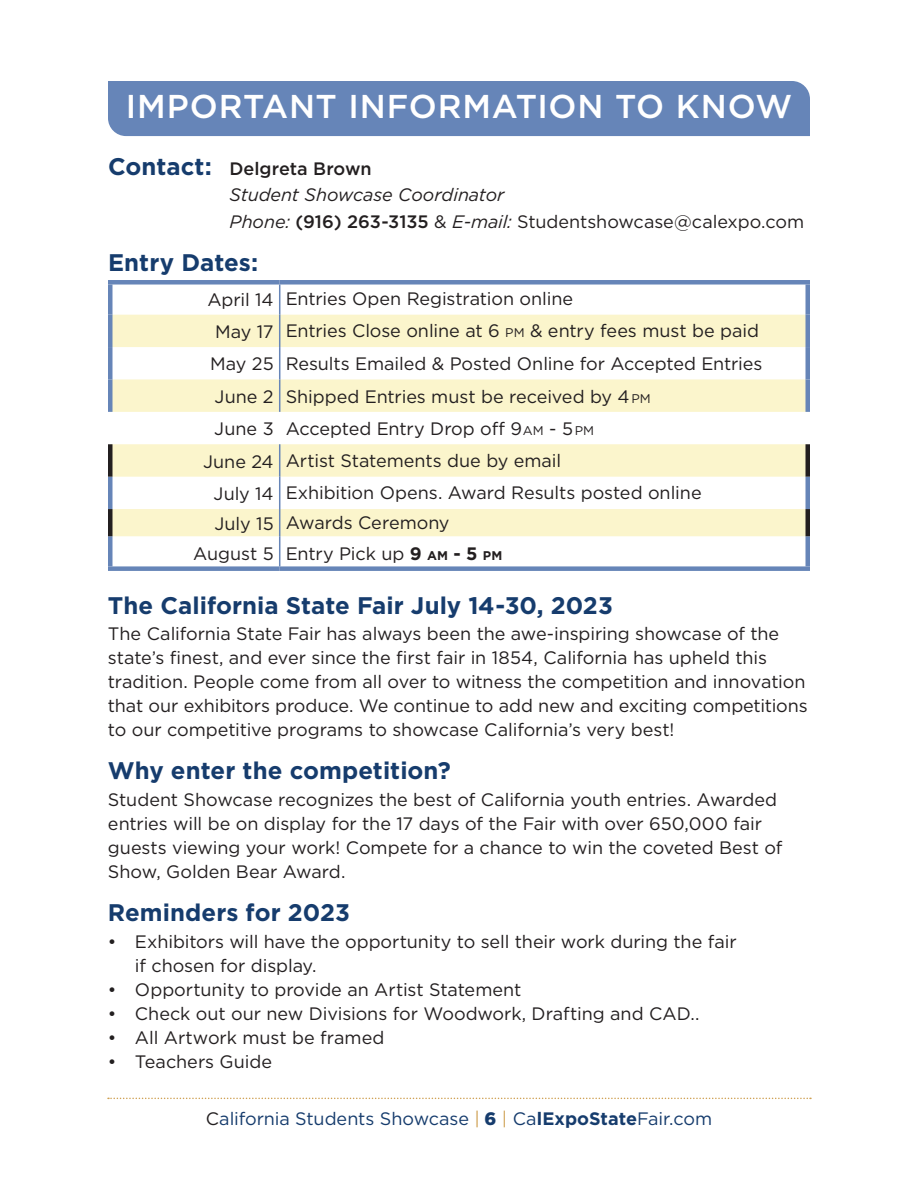
<style>
.page{position:relative;width:918px;height:1188px;background:#fff}
.page>*{position:absolute;margin:0;border:0;box-sizing:border-box;transform-origin:0 0}
.t1{font:500 33px "Gotham";letter-spacing:.025em;color:#fff}
.subheader{font:700 24px "Gotham";color:#163c6d}
.Body_Text{font:18px/24px "Gotham";letter-spacing:-.005em;color:#231f20}
.t2{font:18px "Gotham";letter-spacing:-.005em;color:#163c6d}
.subheader-2{font:italic 18px "Gotham";letter-spacing:-.005em;color:#231f20}
.subheader-3{font:500 18px "Gotham";letter-spacing:-.005em;color:#231f20}
.s1{font-weight:700;font-size:24px;color:#163c6d}
.s2{font-style:italic}
.s3{font-weight:500}
.s4{font-size:12.6px}
.s5{font-style:inherit}
.s6{font-weight:700}
.s7{font-weight:700;font-size:12.6px}
.s8{color:#231f20}
.s9{color:#cfa052}
.s10{font-weight:900}
</style>
<div class="page">
<svg style="left:108px;top:1098px;width:703px;height:1px"></svg>
<svg style="left:112px;top:315px;width:694px;height:97px;fill:#fbf5cc"></svg>
<div style="left:112px;top:444px;width:694px;height:33px;background:#fbf5cc"></div>
<hr style="left:279px;top:285px;width:1px;height:30px;background:#6685b8">
<hr style="left:279px;top:315px;width:1px;height:32px;background:#6685b8">
<hr style="left:279px;top:347px;width:1px;height:32px;background:#6685b8">
<hr style="left:279px;top:379px;width:1px;height:33px;background:#6685b8">
<hr style="left:279px;top:444px;width:1px;height:33px;background:#6685b8">
<hr style="left:279px;top:477px;width:1px;height:32px;background:#6685b8">
<div style="left:112px;top:509px;width:694px;height:27px;background:#fbf5cc"></div>
<hr style="left:279px;top:536px;width:1px;height:30px;background:#6685b8">
<div style="left:108px;top:280px;width:172px;height:5px;background:#6685b8"></div>
<hr style="left:108px;top:285px;width:4px;height:30px;background:#6685b8">
<div style="left:280px;top:280px;width:530px;height:5px;background:#6685b8"></div>
<hr style="left:806px;top:285px;width:4px;height:30px;background:#6685b8">
<hr style="left:108px;top:315px;width:4px;height:32px;background:#6685b8">
<hr style="left:806px;top:315px;width:4px;height:32px;background:#6685b8">
<hr style="left:108px;top:347px;width:4px;height:32px;background:#6685b8">
<hr style="left:806px;top:347px;width:4px;height:32px;background:#6685b8">
<hr style="left:108px;top:379px;width:4px;height:33px;background:#6685b8">
<hr style="left:806px;top:379px;width:4px;height:33px;background:#6685b8">
<hr style="left:108px;top:477px;width:4px;height:32px;background:#6685b8">
<hr style="left:806px;top:477px;width:4px;height:32px;background:#6685b8">
<hr style="left:108px;top:536px;width:4px;height:30px;background:#6685b8">
<hr style="left:806px;top:536px;width:4px;height:30px;background:#6685b8">
<div style="left:108px;top:566px;width:172px;height:5px;background:#6685b8"></div>
<div style="left:280px;top:566px;width:530px;height:5px;background:#6685b8"></div>
<hr style="left:108px;top:444px;width:4px;height:33px;background:#231f20">
<hr style="left:806px;top:444px;width:4px;height:33px;background:#231f20">
<hr style="left:108px;top:509px;width:4px;height:27px;background:#231f20">
<hr style="left:806px;top:509px;width:4px;height:27px;background:#231f20">
<div style="left:108px;top:81px;width:702px;height:55px;background:#6685b8"></div>
<p class="t1" style="left:126px;top:85px;width:668px">IMPORTANT INFORMATION TO KNOW</p>
<p class="subheader-3" style="left:108px;top:157px;width:265px"><span class="s1">Contact:</span> Delgreta Brown</p>
<p class="subheader-2" style="left:230px;top:184px;width:276px">Student Showcase Coordinator</p>
<p class="Body_Text" style="left:230px;top:209px;width:576px"><span class="s2">Phone:</span> <span class="s3">(916) 263-3135</span> &amp; <span class="s2">E-mail:</span> Studentshowcase@calexpo.com</p>
<p class="subheader" style="left:108px;top:247px;width:152px">Entry Dates:</p>
<p class="Body_Text" style="left:207px;top:287px;width:68px">April 14</p>
<p class="Body_Text" style="left:286px;top:286px;width:289px">Entries Open Registration online</p>
<p class="Body_Text" style="left:215px;top:319px;width:60px">May 17</p>
<p class="Body_Text" style="left:286px;top:319px;width:475px">Entries Close online at 6 <span class="s4">PM</span> <span class="s5">&amp;</span> entry fees must be paid</p>
<p class="Body_Text" style="left:210px;top:352px;width:65px">May 25</p>
<p class="Body_Text" style="left:286px;top:351px;width:478px">Results Emailed &amp; Posted Online for Accepted Entries</p>
<p class="Body_Text" style="left:215px;top:384px;width:61px">June 2</p>
<p class="Body_Text" style="left:286px;top:384px;width:366px">Shipped Entries must be received by 4 <span class="s4">PM</span></p>
<p class="Body_Text" style="left:214px;top:417px;width:61px">June 3</p>
<p class="Body_Text" style="left:286px;top:417px;width:310px">Accepted Entry Drop off 9 <span class="s4">AM</span> - 5 <span class="s4">PM</span></p>
<p class="Body_Text" style="left:203px;top:449px;width:72px">June 24</p>
<p class="Body_Text" style="left:286px;top:448px;width:277px">Artist Statements due by email</p>
<p class="Body_Text" style="left:214px;top:481px;width:62px">July 14</p>
<p class="Body_Text" style="left:286px;top:481px;width:417px">Exhibition Opens. Award Results posted online</p>
<p class="Body_Text" style="left:215px;top:511px;width:61px">July 15</p>
<p class="Body_Text" style="left:286px;top:510px;width:165px">Awards Ceremony</p>
<p class="Body_Text" style="left:193px;top:541px;width:82px">August 5</p>
<p class="Body_Text" style="left:286px;top:541px;width:218px">Entry Pick up <span class="s6">9</span> <span class="s7">AM</span> <span class="s6">- 5</span> <span class="s7">PM</span></p>
<p class="subheader" style="left:108px;top:589px;width:506px">The California State Fair July 14-30, 2023</p>
<p class="Body_Text" style="left:108px;top:621px;width:701px">The California State Fair has always been the awe-inspiring showcase of the state’s finest, and ever since the first fair in 1854, California has upheld this tradition. People come from all over to witness the competition and innovation that our exhibitors produce. We continue to add new and exciting competitions to our competitive programs to showcase California’s very best!</p>
<p class="subheader" style="left:108px;top:755px;width:344px">Why enter the competition?</p>
<p class="Body_Text" style="left:108px;top:787px;width:676px">Student Showcase recognizes the best of California youth entries. Awarded entries will be on display for the 17 days of the Fair with over 650,000 fair guests viewing your work! Compete for a chance to win the coveted Best of Show, Golden Bear Award.</p>
<p class="subheader" style="left:108px;top:897px;width:243px">Reminders for 2023</p>
<p class="Body_Text" style="left:135px;top:929px;width:603px;text-indent:-27px">• Exhibitors will have the opportunity to sell their work during the fair if chosen for display.</p>
<p class="Body_Text" style="left:108px;top:977px;width:415px">• Opportunity to provide an Artist Statement</p>
<p class="Body_Text" style="left:108px;top:1001px;width:593px">• Check out our new Divisions for Woodwork, Drafting and CAD..</p>
<p class="Body_Text" style="left:108px;top:1025px;width:278px">• All Artwork must be framed</p>
<p class="Body_Text" style="left:108px;top:1049px;width:166px">• Teachers Guide</p>
<p class="t2" style="left:206px;top:1107px;width:508px"><span class="s8">C</span>alifornia Students Showcase <span class="s9">|</span> <span class="s10">6</span> <span class="s9">|</span> Ca<span class="s6">lExpoState</span>Fair.com</p>
</div>
